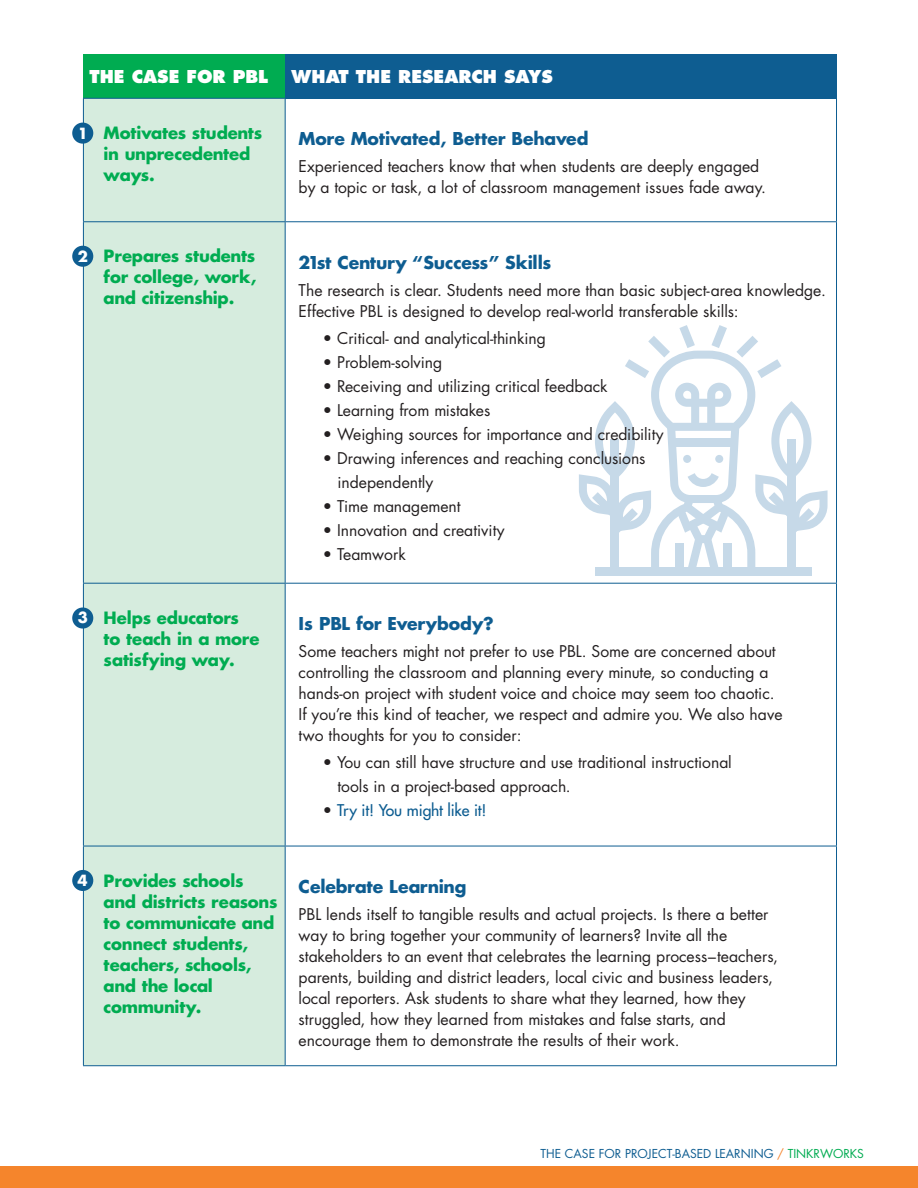
<style>
.page{position:relative;width:918px;height:1188px;background:#fff}
.page>*{position:absolute;margin:0;border:0;box-sizing:border-box;transform-origin:0 0}
.t1{font:700 17.25px "Futura MDFOG";letter-spacing:-.01em;color:#0e5d91}
.t2{font:800 17.25px "Futura MDFOG";color:#fff}
.t3{font:700 16.5px/21px "Futura MDFOG";letter-spacing:-.015em;color:#00ac51}
.t4{font:15.75px/21px "Futura MDFOG";color:#231f20}
.t5{font:15.75px "Futura MDFOG";letter-spacing:-.015em;color:#0e5d91}
.t6{font:700 15px "Futura";color:#fff}
.t7{font:12px "Futura MDFOG";color:#0e5d91}
.s1{color:#231f20}
.s2{color:#f5852c}
.s3{color:#00ac51}
</style>
<div class="page">
<div style="left:0;top:1167px;width:918px;height:21px;background:#f5852c"></div>
<svg style="left:579px;top:325px;width:249px;height:247px"></svg>
<div style="left:595px;top:567px;width:216px;height:8px;background:#c6d9e8"></div>
<div style="left:83px;top:54px;width:202px;height:44px;background:#00ac51"></div>
<div style="left:285px;top:54px;width:552px;height:44px;background:#0e5d91"></div>
<div style="left:84px;top:99px;width:201px;height:966px;background:#d6ecde"></div>
<hr style="left:83px;top:98px;width:202px;height:1px;background:#0e5d91">
<hr style="left:83px;top:99px;width:1px;height:122px;background:#0e5d91">
<hr style="left:285px;top:98px;width:552px;height:1px;background:#0e5d91">
<hr style="left:285px;top:99px;width:1px;height:122px;background:#0e5d91">
<hr style="left:836px;top:99px;width:1px;height:122px;background:#0e5d91">
<hr style="left:83px;top:221px;width:202px;height:1px;background:#0e5d91">
<hr style="left:83px;top:222px;width:1px;height:361px;background:#0e5d91">
<hr style="left:285px;top:221px;width:552px;height:1px;background:#0e5d91">
<hr style="left:285px;top:222px;width:1px;height:361px;background:#0e5d91">
<hr style="left:836px;top:222px;width:1px;height:361px;background:#0e5d91">
<hr style="left:83px;top:583px;width:202px;height:1px;background:#0e5d91">
<hr style="left:83px;top:584px;width:1px;height:262px;background:#0e5d91">
<hr style="left:285px;top:583px;width:552px;height:1px;background:#0e5d91">
<hr style="left:285px;top:584px;width:1px;height:262px;background:#0e5d91">
<hr style="left:836px;top:584px;width:1px;height:262px;background:#0e5d91">
<hr style="left:83px;top:846px;width:202px;height:1px;background:#0e5d91">
<hr style="left:83px;top:846px;width:1px;height:219px;background:#0e5d91">
<hr style="left:285px;top:846px;width:552px;height:1px;background:#0e5d91">
<hr style="left:285px;top:846px;width:1px;height:219px;background:#0e5d91">
<hr style="left:836px;top:846px;width:1px;height:219px;background:#0e5d91">
<hr style="left:83px;top:1065px;width:202px;height:1px;background:#0e5d91">
<hr style="left:285px;top:1065px;width:552px;height:1px;background:#0e5d91">
<div style="left:72px;top:123px;width:21px;height:21px;background:#0e5d91;border-radius:50%"></div>
<div style="left:72px;top:246px;width:21px;height:21px;background:#0e5d91;border-radius:50%"></div>
<div style="left:72px;top:608px;width:21px;height:21px;background:#0e5d91;border-radius:50%"></div>
<div style="left:72px;top:870px;width:21px;height:21px;background:#0e5d91;border-radius:50%"></div>
<p class="t2" style="left:89px;top:66px;width:180px">THE CASE FOR PBL</p>
<p class="t2" style="left:291px;top:66px;width:263px">WHAT THE RESEARCH SAYS</p>
<p class="t6" style="left:78px;top:122px;width:12px">1</p>
<p class="t3" style="left:104px;top:122px;width:160px">Motivates students in unprecedented ways.</p>
<p class="t1" style="left:299px;top:127px;width:291px">More Motivated, Better Behaved</p>
<p class="t4" style="left:299px;top:156px;width:469px">Experienced teachers know that when students are deeply engaged by a topic or task, a lot of classroom management issues fade away.</p>
<p class="t6" style="left:78px;top:245px;width:12px">2</p>
<p class="t3" style="left:104px;top:245px;width:154px;text-align:justify">Prepares students for college, work, and citizenship.</p>
<p class="t1" style="left:299px;top:250px;width:254px">21st Century “Success” Skills</p>
<p class="t4" style="left:299px;top:279px;width:529px">The research is clear. Students need more than basic subject-area knowledge.<br>Effective PBL is designed to develop real-world transferable skills:</p>
<p class="t4" style="left:323px;top:327px;width:225px">• Critical- and analytical-thinking</p>
<p class="t4" style="left:323px;top:351px;width:121px">• Problem-solving</p>
<p class="t4" style="left:323px;top:375px;width:286px">• Receiving and utilizing critical feedback</p>
<p class="t4" style="left:323px;top:399px;width:169px">• Learning from mistakes</p>
<p class="t4" style="left:323px;top:423px;width:342px">• Weighing sources for importance and credibility</p>
<p class="t4" style="left:337px;top:446px;width:309px;line-height:24px;text-indent:-15px">• Drawing inferences and reaching conclusions independently</p>
<p class="t4" style="left:323px;top:495px;width:139px">• Time management</p>
<p class="t4" style="left:323px;top:519px;width:183px">• Innovation and creativity</p>
<p class="t4" style="left:323px;top:543px;width:84px">• Teamwork</p>
<p class="t6" style="left:78px;top:607px;width:12px">3</p>
<p class="t3" style="left:104px;top:607px;width:157px">Helps educators to teach in a more satisfying way.</p>
<p class="t1" style="left:299px;top:612px;width:197px">Is PBL for Everybody?</p>
<p class="t4" style="left:299px;top:641px;width:485px">Some teachers might not prefer to use PBL. Some are concerned about controlling the classroom and planning every minute, so conducting a hands-on project with student voice and choice may seem too chaotic.<br>If you’re this kind of teacher, we respect and admire you. We also have two thoughts for you to consider:</p>
<p class="t4" style="left:337px;top:750px;width:396px;line-height:24px;text-indent:-15px">• You can still have structure and use traditional instructional tools in a project-based approach.</p>
<p class="t5" style="left:323px;top:800px;width:165px"><span class="s1">•</span> Try it! You might like it!</p>
<p class="t6" style="left:77px;top:869px;width:12px">4</p>
<p class="t3" style="left:104px;top:870px;width:175px">Provides schools and districts reasons to communicate and connect students, teachers, schools, and the local community.</p>
<p class="t1" style="left:299px;top:874px;width:169px">Celebrate Learning</p>
<p class="t4" style="left:299px;top:903px;width:481px">PBL lends itself to tangible results and actual projects. Is there a better way to bring together your community of learners? Invite all the stakeholders to an event that celebrates the learning process–teachers, parents, building and district leaders, local civic and business leaders, local reporters. Ask students to share what they learned, how they struggled, how they learned from mistakes and false starts, and encourage them to demonstrate the results of their work.</p>
<p class="t7" style="left:541px;top:1145px;width:325px">THE CASE FOR PROJECT-BASED LEARNING <span class="s2">/</span> <span class="s3">TINKRWORKS</span></p>
</div>
